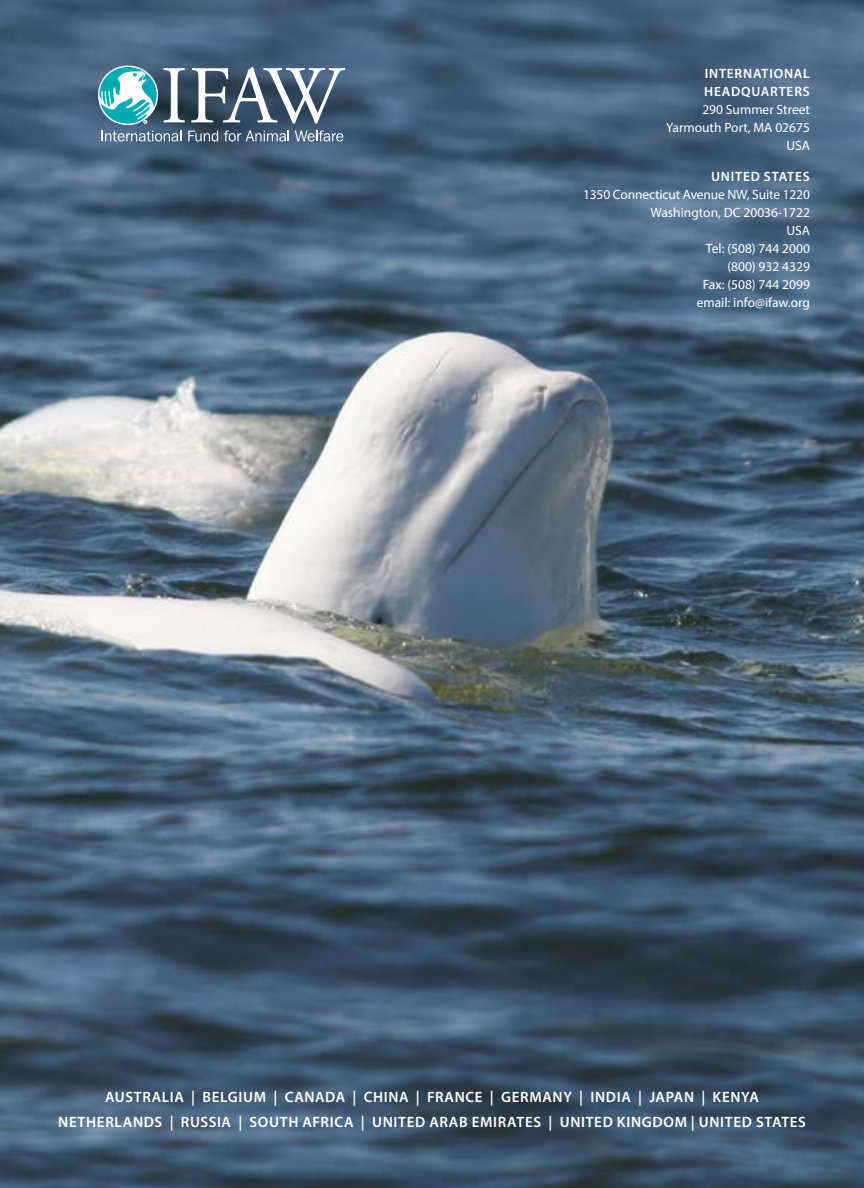
<style>
.page{position:relative;width:864px;height:1188px;background:#fff}
.page>*{position:absolute;margin:0;border:0;box-sizing:border-box;transform-origin:0 0}
.t1{font:600 15px/24.8px "Myriad Pro";letter-spacing:.045em;color:#fff;text-align:center}
.t2{font:13.5px/18px "Myriad Pro";color:#fff;text-align:right}
.t3{font:600 13.5px/18px "Myriad Pro";letter-spacing:.06em;color:#fff}
</style>
<div class="page">
<img style="left:0;top:0;width:864px;height:1188px">
<svg style="left:98px;top:66px;width:87px;height:59px"></svg>
<svg style="left:191px;top:67px;width:154px;height:57px"></svg>
<svg style="left:102px;top:131px;width:79px;height:11px"></svg>
<svg style="left:188px;top:131px;width:30px;height:11px"></svg>
<svg style="left:224px;top:130px;width:65px;height:12px"></svg>
<svg style="left:295px;top:130px;width:48px;height:12px"></svg>
<p class="t3" style="left:704px;top:64px;width:107px">INTERNATIONAL<br>HEADQUARTERS</p>
<p class="t2" style="left:666px;top:100px;width:145px">290 Summer Street<br>Yarmouth Port, MA 02675<br>USA</p>
<p class="t3" style="left:711px;top:167px;width:100px">UNITED STATES</p>
<p class="t2" style="left:583px;top:185px;width:228px">1350 Connecticut Avenue NW, Suite 1220<br>Washington, DC 20036-1722<br>USA<br>Tel: (508) 744 2000<br>(800) 932 4329<br>Fax: (508) 744 2099<br>email: info@ifaw.org</p>
<p class="t1" style="left:58px;top:1084px;width:749px">AUSTRALIA | BELGIUM | CANADA | CHINA | FRANCE | GERMANY | INDIA | JAPAN | KENYA<br>NETHERLANDS | RUSSIA | SOUTH AFRICA | UNITED ARAB EMIRATES | UNITED KINGDOM | UNITED STATES</p>
</div>
